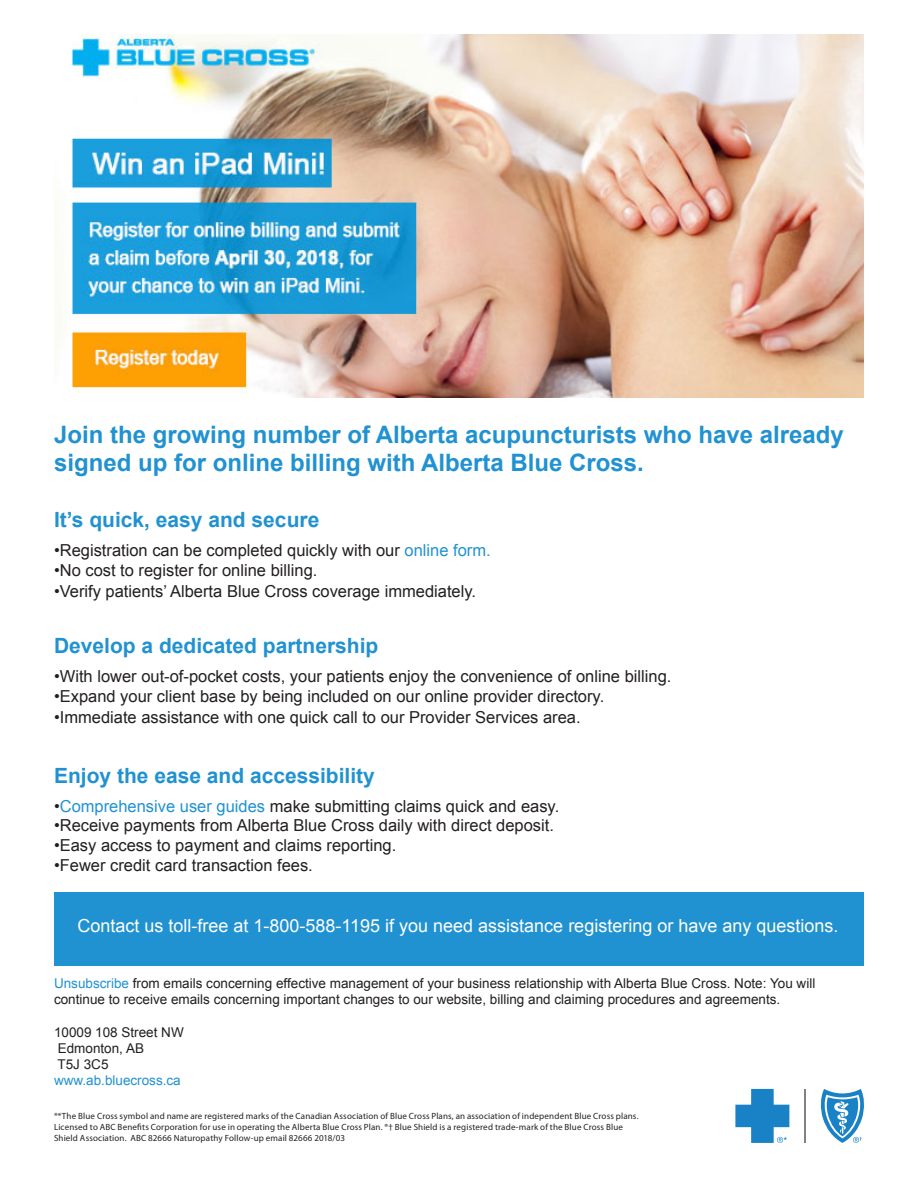
<style>
.page{position:relative;width:918px;height:1188px;background:#fff}
.page>*{position:absolute;margin:0;border:0;box-sizing:border-box;transform-origin:0 0}
.t1{font:700 24px/28.8px "Arial";color:#2192d1}
.t2{font:700 21px "Arial";color:#2192d1}
.t3{font:18px "Arial";color:#fff}
.t4{font:16.5px "Arial";color:#231f20}
.t5{font:13.5px/16.2px "Arial";color:#231f20}
.t6{font:13.5px "Arial";color:#2192d1}
.CB_body_myriad_reg{font:9px/10.8px "Myriad Pro";letter-spacing:.015em;color:#231f20}
.s1{color:#2192d1}
</style>
<div class="page">
<svg style="left:820px;top:1089px;width:44px;height:54px"></svg>
<hr style="left:804px;top:1089px;width:2px;height:54px;background:#808285">
<svg style="left:735px;top:1089px;width:54px;height:54px"></svg>
<img style="left:72px;top:35px;width:792px;height:363px">
<div style="left:54px;top:892px;width:810px;height:74px;background:#2192d1"></div>
<p class="t1" style="left:54px;top:420px;width:791px">Join the growing number of Alberta acupuncturists who have already signed up for online billing with Alberta Blue Cross.</p>
<p class="t2" style="left:54px;top:506px;width:267px">It’s quick, easy and secure</p>
<p class="t4" style="left:54px;top:539px;width:438px">•Registration can be completed quickly with our <span class="s1">online form.</span></p>
<p class="t4" style="left:54px;top:559px;width:265px">•No cost to register for online billing.</p>
<p class="t4" style="left:54px;top:581px;width:424px">•Verify patients’ Alberta Blue Cross coverage immediately.</p>
<p class="t2" style="left:54px;top:632px;width:326px">Develop a dedicated partnership</p>
<p class="t4" style="left:54px;top:665px;width:619px">•With lower out-of-pocket costs, your patients enjoy the convenience of online billing.</p>
<p class="t4" style="left:54px;top:685px;width:552px">•Expand your client base by being included on our online provider directory.</p>
<p class="t4" style="left:54px;top:707px;width:528px">•Immediate assistance with one quick call to our Provider Services area.</p>
<p class="t2" style="left:54px;top:761px;width:322px">Enjoy the ease and accessibility</p>
<p class="t4" style="left:54px;top:795px;width:507px">•<span class="s1">Comprehensive user guides</span> make submitting claims quick and easy.</p>
<p class="t4" style="left:54px;top:815px;width:502px">•Receive payments from Alberta Blue Cross daily with direct deposit.</p>
<p class="t4" style="left:54px;top:835px;width:344px">•Easy access to payment and claims reporting.</p>
<p class="t4" style="left:54px;top:854px;width:260px">•Fewer credit card transaction fees.</p>
<p class="t3" style="left:77px;top:914px;width:763px">Contact us toll-free at 1-800-588-1195 if you need assistance registering or have any questions.</p>
<p class="t5" style="left:54px;top:976px;width:763px"><span class="s1">Unsubscribe</span> from emails concerning effective management of your business relationship with Alberta Blue Cross. Note: You will continue to receive emails concerning important changes to our website, billing and claiming procedures and agreements.</p>
<p class="t5" style="left:54px;top:1024px;width:131px">10009 108 Street NW</p>
<p class="t5" style="left:58px;top:1040px;width:88px">Edmonton, AB</p>
<p class="t5" style="left:58px;top:1057px;width:53px">T5J 3C5</p>
<p class="t6" style="left:54px;top:1072px;width:128px">www.ab.bluecross.ca</p>
<p class="CB_body_myriad_reg" style="left:54px;top:1110px;width:586px">®*The Blue Cross symbol and name are registered marks of the Canadian Association of Blue Cross Plans, an association of independent Blue Cross plans.<br>Licensed to ABC Benefits Corporation for use in operating the Alberta Blue Cross Plan. ®† Blue Shield is a registered trade-mark of the Blue Cross Blue<br>Shield Association. ABC 82666 Naturopathy Follow-up email 82666 2018/03</p>
</div>
